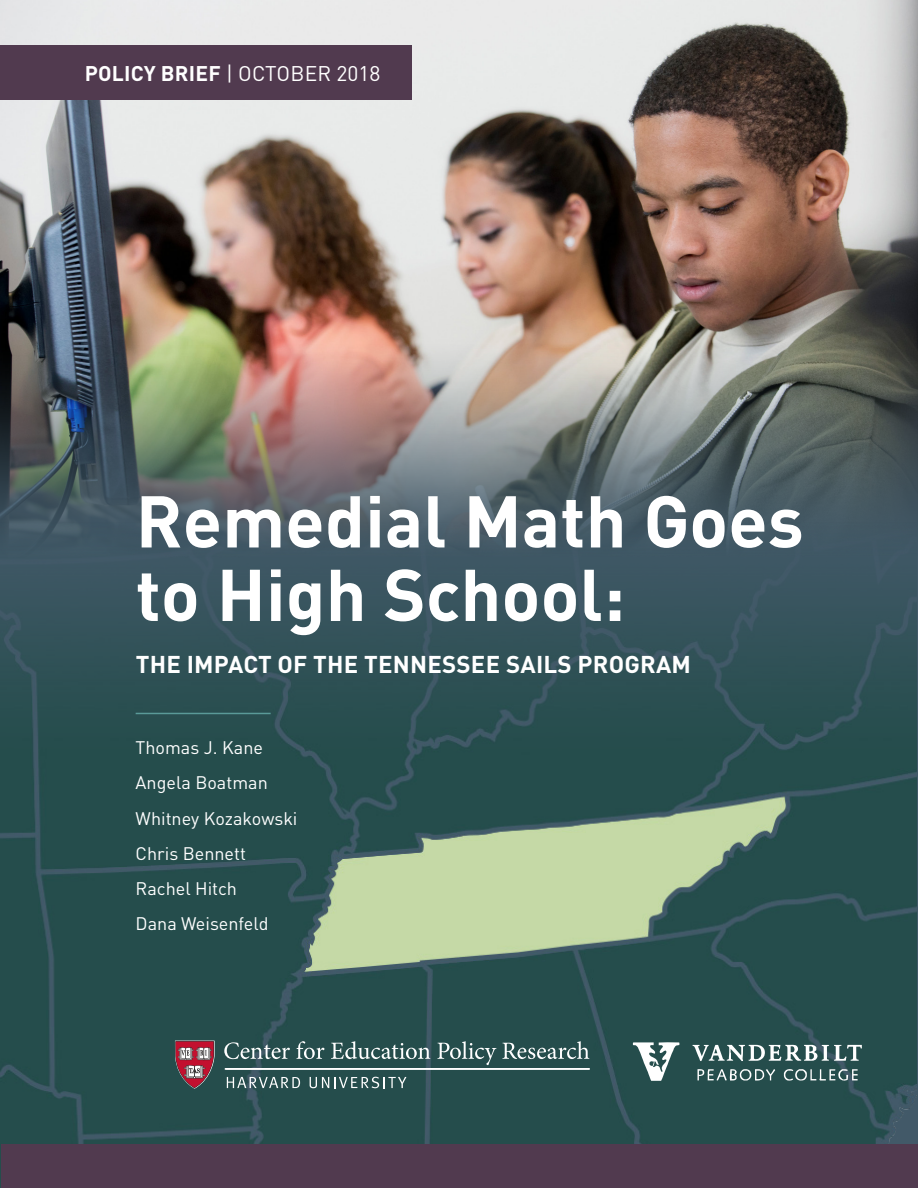
<style>
.page{position:relative;width:918px;height:1188px;background:#fff}
.page>*{position:absolute;margin:0;border:0;box-sizing:border-box;transform-origin:0 0}
.t1{font:700 72px/73.5px "DIN Pro";color:#fff}
.t2{font:700 24px "DIN Pro";letter-spacing:.01em;color:#fff}
.t3{font:21px "DIN Pro";color:#fff}
.t4{font:18px "DIN Pro";color:#fff}
.s1{font-weight:700}
</style>
<div class="page">
<img style="left:0;top:0;width:918px;height:647px">
<img style="left:0;top:310px;width:917px;height:878px">
<hr style="left:136px;top:713px;width:135px;height:1px;background:#5a9a98">
<div style="left:1px;top:1145px;width:917px;height:43px;background:#513a4f"></div>
<div style="left:0;top:45px;width:411px;height:54px;background:#513a4f"></div>
<svg style="left:224px;top:1042px;width:66px;height:17px"></svg>
<svg style="left:296px;top:1041px;width:29px;height:18px"></svg>
<svg style="left:331px;top:1041px;width:99px;height:18px;background:#5b7878"></svg>
<svg style="left:437px;top:1041px;width:59px;height:24px"></svg>
<svg style="left:502px;top:1041px;width:87px;height:18px;background:#5a7877"></svg>
<svg style="left:227px;top:1077px;width:73px;height:11px"></svg>
<svg style="left:310px;top:1077px;width:96px;height:11px"></svg>
<svg style="left:175px;top:1041px;width:40px;height:48px;background:#91505d"></svg>
<svg style="left:633px;top:1042px;width:46px;height:39px"></svg>
<svg style="left:693px;top:1045px;width:169px;height:16px"></svg>
<svg style="left:698px;top:1069px;width:77px;height:12px"></svg>
<svg style="left:784px;top:1069px;width:74px;height:12px"></svg>
<p class="t3" style="left:85px;top:59px;width:297px"><span class="s1">POLICY BRIEF</span> | OCTOBER 2018</p>
<p class="t1" style="left:136px;top:482px;width:670px">Remedial Math Goes to High School:</p>
<p class="t2" style="left:136px;top:648px;width:557px">THE IMPACT OF THE TENNESSEE SAILS PROGRAM</p>
<p class="t4" style="left:136px;top:736px;width:129px">Thomas J. Kane</p>
<p class="t4" style="left:136px;top:771px;width:134px">Angela Boatman</p>
<p class="t4" style="left:136px;top:806px;width:163px">Whitney Kozakowski</p>
<p class="t4" style="left:136px;top:841px;width:112px">Chris Bennett</p>
<p class="t4" style="left:136px;top:876px;width:103px">Rachel Hitch</p>
<p class="t4" style="left:136px;top:911px;width:134px">Dana Weisenfeld</p>
</div>
